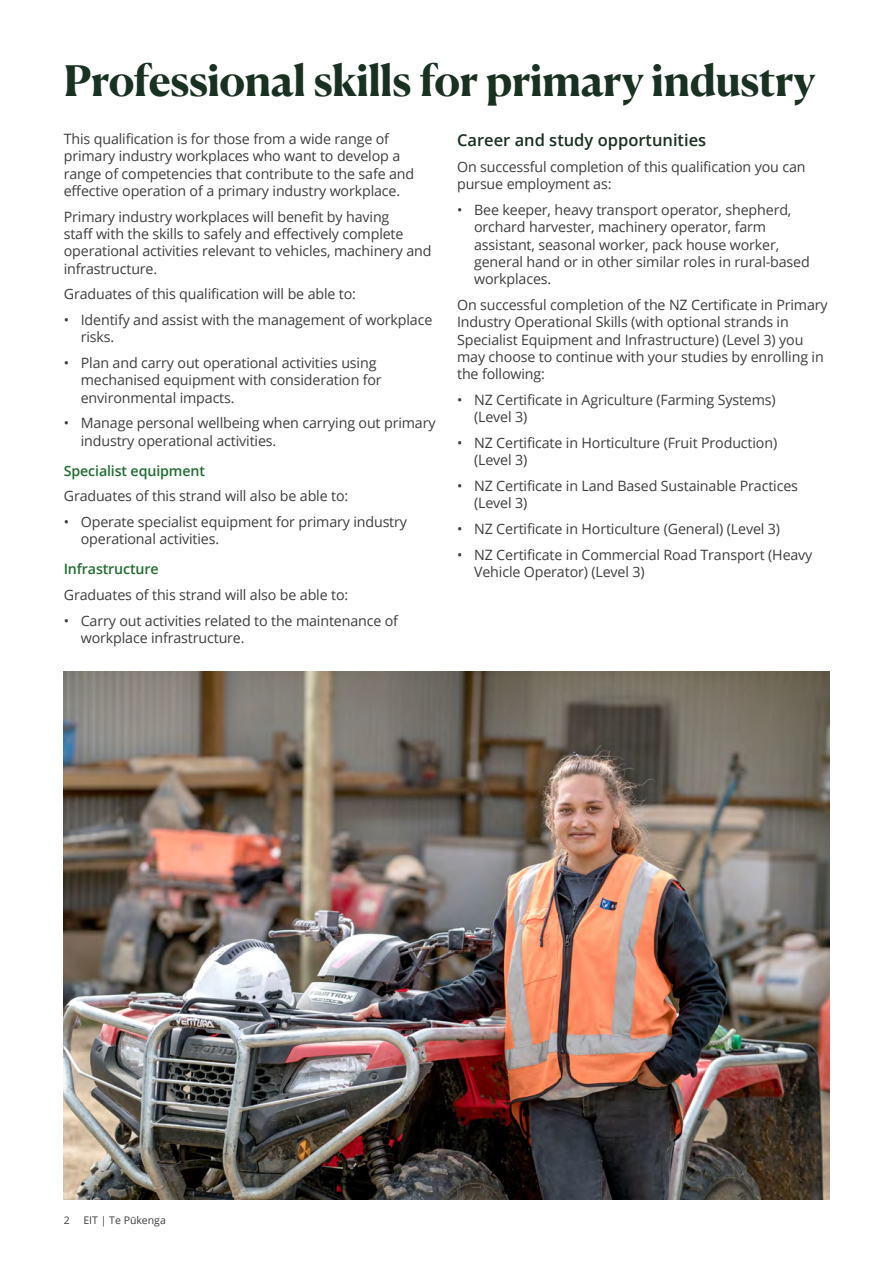
<style>
.page{position:relative;width:893px;height:1263px;background:#fff}
.page>*{position:absolute;margin:0;border:0;box-sizing:border-box;transform-origin:0 0}
.t1{font:700 42px "Canela Deck";letter-spacing:-.01em;color:#183121}
.t2{font:600 16.5px "Open Sans";color:#183121}
.t3{font:14.25px/17.2px "Open Sans";letter-spacing:-.01em;color:#3e3e3f}
.t4{font:600 14.25px "Open Sans";letter-spacing:-.01em;color:#216e31}
.t5{font:10.5px "Open Sans";color:#3e3e3f}
</style>
<div class="page">
<img style="left:64px;top:672px;width:765px;height:527px">
<h1 class="t1" style="left:64px;top:45px;width:753px">Professional skills for primary industry</h1>
<p class="t3" style="left:64px;top:130px;width:352px">This qualification is for those from a wide range of primary industry workplaces who want to develop a range of competencies that contribute to the safe and effective operation of a primary industry workplace.</p>
<p class="t3" style="left:64px;top:208px;width:369px">Primary industry workplaces will benefit by having<br>staff with the skills to safely and effectively complete operational activities relevant to vehicles, machinery and infrastructure.</p>
<p class="t3" style="left:64px;top:285px;width:294px">Graduates of this qualification will be able to:</p>
<p class="t3" style="left:81px;top:311px;width:353px;text-indent:-17px">• Identify and assist with the management of workplace risks.</p>
<p class="t3" style="left:81px;top:354px;width:302px;text-indent:-17px">• Plan and carry out operational activities using mechanised equipment with consideration for environmental impacts.</p>
<p class="t3" style="left:81px;top:414px;width:356px;text-indent:-17px">• Manage personal wellbeing when carrying out primary industry operational activities.</p>
<p class="t4" style="left:64px;top:461px;width:143px">Specialist equipment</p>
<p class="t3" style="left:64px;top:487px;width:286px">Graduates of this strand will also be able to:</p>
<p class="t3" style="left:81px;top:513px;width:328px;text-indent:-17px">• Operate specialist equipment for primary industry operational activities.</p>
<p class="t4" style="left:64px;top:559px;width:96px">Infrastructure</p>
<p class="t3" style="left:64px;top:586px;width:286px">Graduates of this strand will also be able to:</p>
<p class="t3" style="left:81px;top:612px;width:319px;text-indent:-17px">• Carry out activities related to the maintenance of workplace infrastructure.</p>
<p class="t2" style="left:457px;top:129px;width:251px">Career and study opportunities</p>
<p class="t3" style="left:457px;top:158px;width:350px">On successful completion of this qualification you can pursue employment as:</p>
<p class="t3" style="left:474px;top:201px;width:337px;text-indent:-17px">• Bee keeper, heavy transport operator, shepherd, orchard harvester, machinery operator, farm assistant, seasonal worker, pack house worker, general hand or in other similar roles in rural-based workplaces.</p>
<p class="t3" style="left:457px;top:296px;width:372px">On successful completion of the NZ Certificate in Primary Industry Operational Skills (with optional strands in Specialist Equipment and Infrastructure) (Level 3) you may choose to continue with your studies by enrolling in the following:</p>
<p class="t3" style="left:474px;top:391px;width:303px;text-indent:-17px">• NZ Certificate in Agriculture (Farming Systems) (Level 3)</p>
<p class="t3" style="left:474px;top:434px;width:305px;text-indent:-17px">• NZ Certificate in Horticulture (Fruit Production) (Level 3)</p>
<p class="t3" style="left:474px;top:477px;width:325px;text-indent:-17px">• NZ Certificate in Land Based Sustainable Practices (Level 3)</p>
<p class="t3" style="left:457px;top:520px;width:324px">• NZ Certificate in Horticulture (General) (Level 3)</p>
<p class="t3" style="left:474px;top:545px;width:340px;text-indent:-17px">• NZ Certificate in Commercial Road Transport (Heavy<br>Vehicle Operator) (Level 3)</p>
<p class="t5" style="left:64px;top:1213px;width:8px">2</p>
<p class="t5" style="left:83px;top:1213px;width:84px">EIT | Te Pūkenga</p>
</div>
